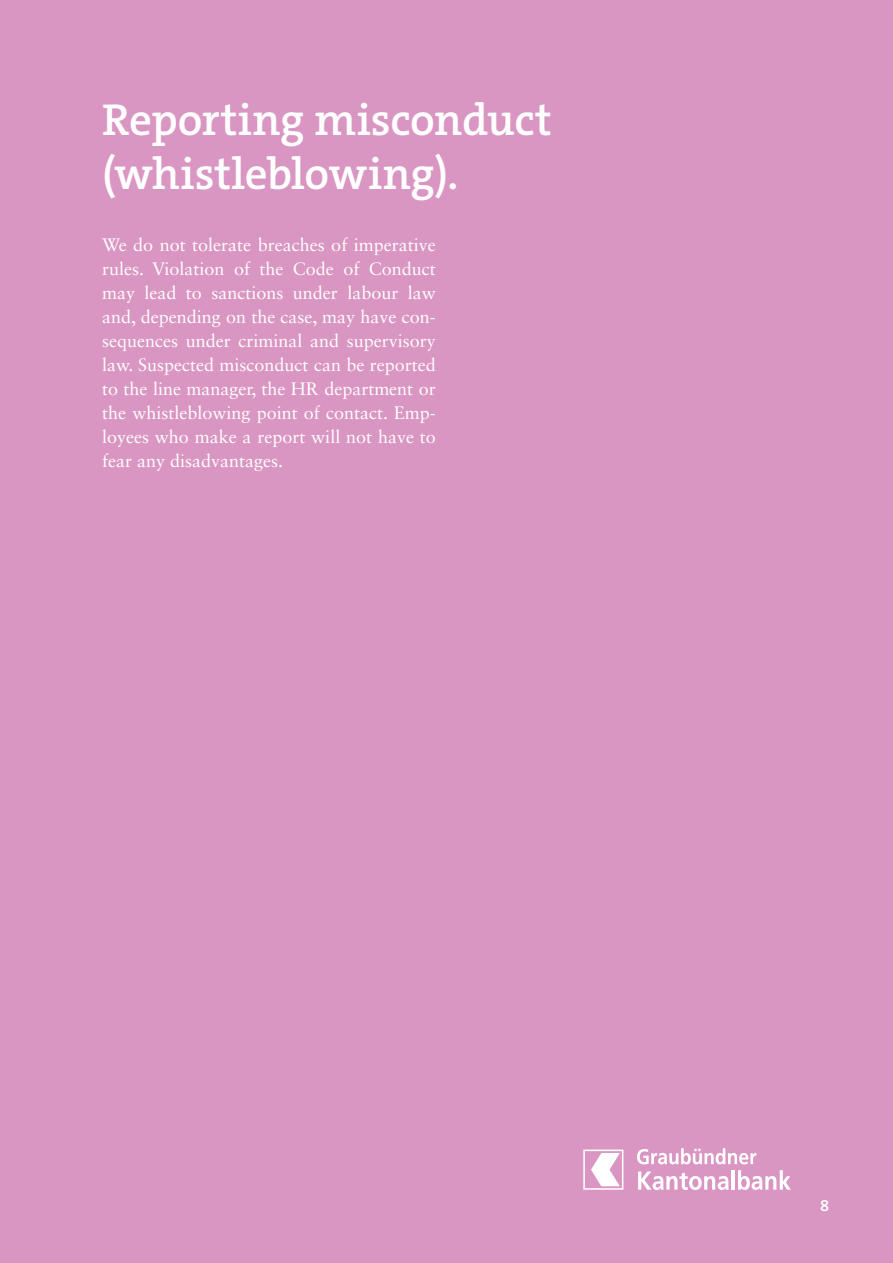
<style>
.page{position:relative;width:893px;height:1263px;background:#da96c2}
.page>*{position:absolute;margin:0;border:0;box-sizing:border-box;transform-origin:0 0}
.t1{font:600 45px/54px "The Serif C5";letter-spacing:-.005em;color:#fff}
.t2{font:18px/24px "Sabon LT Std";color:#fff;text-align:justify}
.t3{font:600 16.5px "The Serif C5";color:#fff}
</style>
<div class="page">
<svg style="left:583px;top:1149px;width:40px;height:41px"></svg>
<svg style="left:637px;top:1148px;width:119px;height:16px"></svg>
<svg style="left:638px;top:1171px;width:91px;height:19px"></svg>
<hr style="left:732px;top:1170px;width:3px;height:20px;background:#fff">
<svg style="left:738px;top:1170px;width:53px;height:20px"></svg>
<h1 class="t1" style="left:102px;top:93px;width:451px">Reporting misconduct (whistleblowing).</h1>
<p class="t2" style="left:102px;top:232px;width:335px">We do not tolerate breaches of imperative rules. Violation of the Code of Conduct may lead to sanctions under labour law and, depending on the case, may have con&shy;sequences under criminal and supervisory law. Suspected misconduct can be reported to the line manager, the HR department or the whistleblowing point of contact. Emp&shy;loyees who make a report will not have to fear any disadvantages.</p>
<p class="t3" style="left:820px;top:1195px;width:11px">8</p>
</div>
